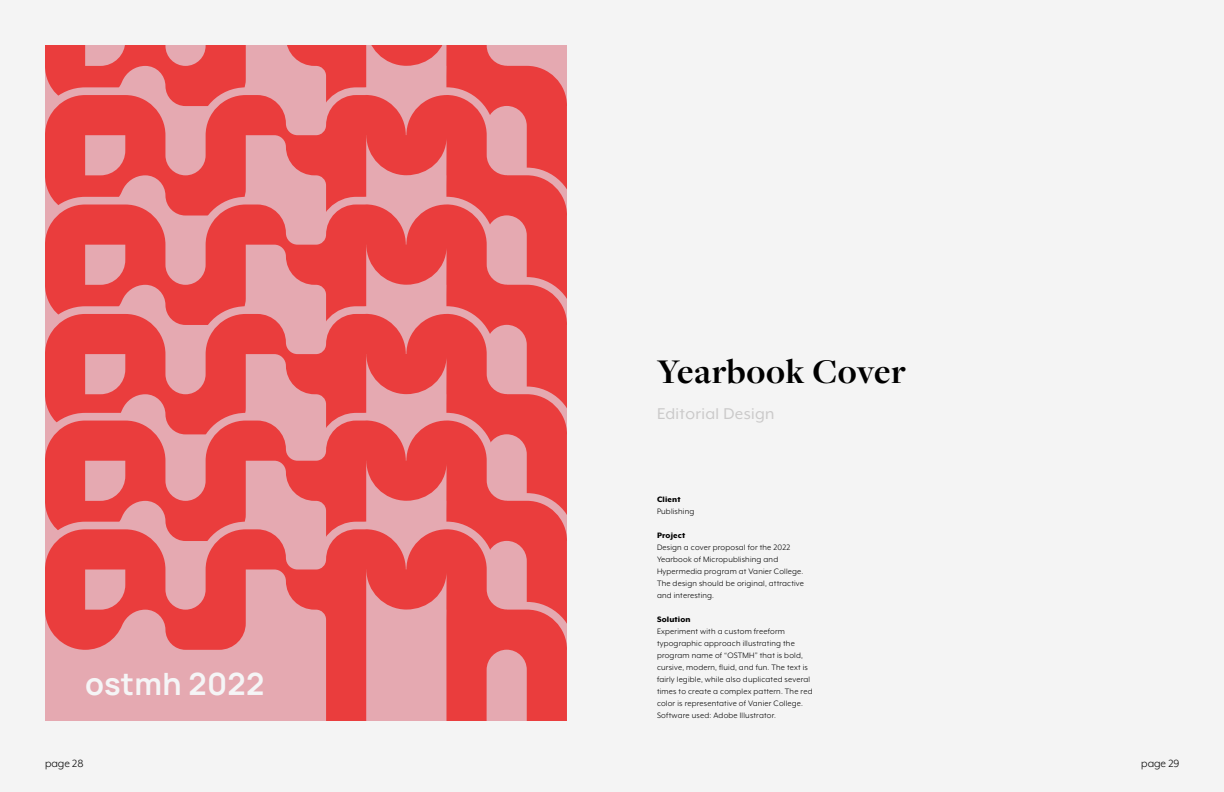
<style>
.page{position:relative;width:1224px;height:792px;background:#f4f4f4}
.page>*{position:absolute;margin:0;border:0;box-sizing:border-box;transform-origin:0 0}
.t1{font:700 36px "Freight Disp Pro";letter-spacing:.02em;color:#000}
.t2{font:700 30.7px "Manrope";letter-spacing:.01em;color:#f5f5f6}
.t3{font:18px "Mr Eaves XL Mod OT";letter-spacing:.02em;color:#cbcaca}
.t4{font:12px "Mr Eaves XL Mod OT";color:#000}
.t5{font:9px/12px "Mr Eaves XL Mod OT";letter-spacing:.02em;color:#000}
.t6{font:800 9px "Mr Eaves XL Mod OT";letter-spacing:.02em;color:#000}
</style>
<div class="page">
<svg style="left:45px;top:45px;width:522px;height:42px;fill:#ea3d3d"></svg>
<svg style="left:45px;top:87px;width:522px;height:110px;fill:#ea3d3d"></svg>
<svg style="left:45px;top:197px;width:522px;height:109px;fill:#ea3d3d"></svg>
<svg style="left:45px;top:306px;width:522px;height:107px;fill:#ea3d3d"></svg>
<svg style="left:45px;top:413px;width:522px;height:109px;fill:#ea3d3d"></svg>
<svg style="left:45px;top:522px;width:522px;height:199px"></svg>
<h2 class="t2" style="left:85px;top:663px;width:181px">ostmh 2022</h2>
<h1 class="t1" style="left:657px;top:348px;width:250px">Yearbook Cover</h1>
<h3 class="t3" style="left:657px;top:404px;width:119px">Editorial Design</h3>
<p class="t6" style="left:657px;top:494px;width:25px">Client</p>
<p class="t5" style="left:657px;top:505px;width:39px">Publishing</p>
<p class="t6" style="left:657px;top:530px;width:30px">Project</p>
<p class="t5" style="left:657px;top:541px;width:148px">Design a cover proposal for the 2022<br>Yearbook of Micropublishing and Hypermedia program at Vanier College.<br>The design should be original, attractive and interesting.</p>
<p class="t6" style="left:657px;top:614px;width:35px">Solution</p>
<p class="t5" style="left:657px;top:625px;width:157px">Experiment with a custom freeform typographic approach illustrating the program name of “OSTMH” that is bold, cursive, modern, fluid, and fun. The text is fairly legible, while also duplicated several times to create a complex pattern. The red color is representative of Vanier College.<br>Software used: Adobe Illustrator.</p>
<h3 class="t4" style="left:45px;top:757px;width:40px">page 28</h3>
<h3 class="t4" style="left:1141px;top:757px;width:40px">page 29</h3>
</div>
